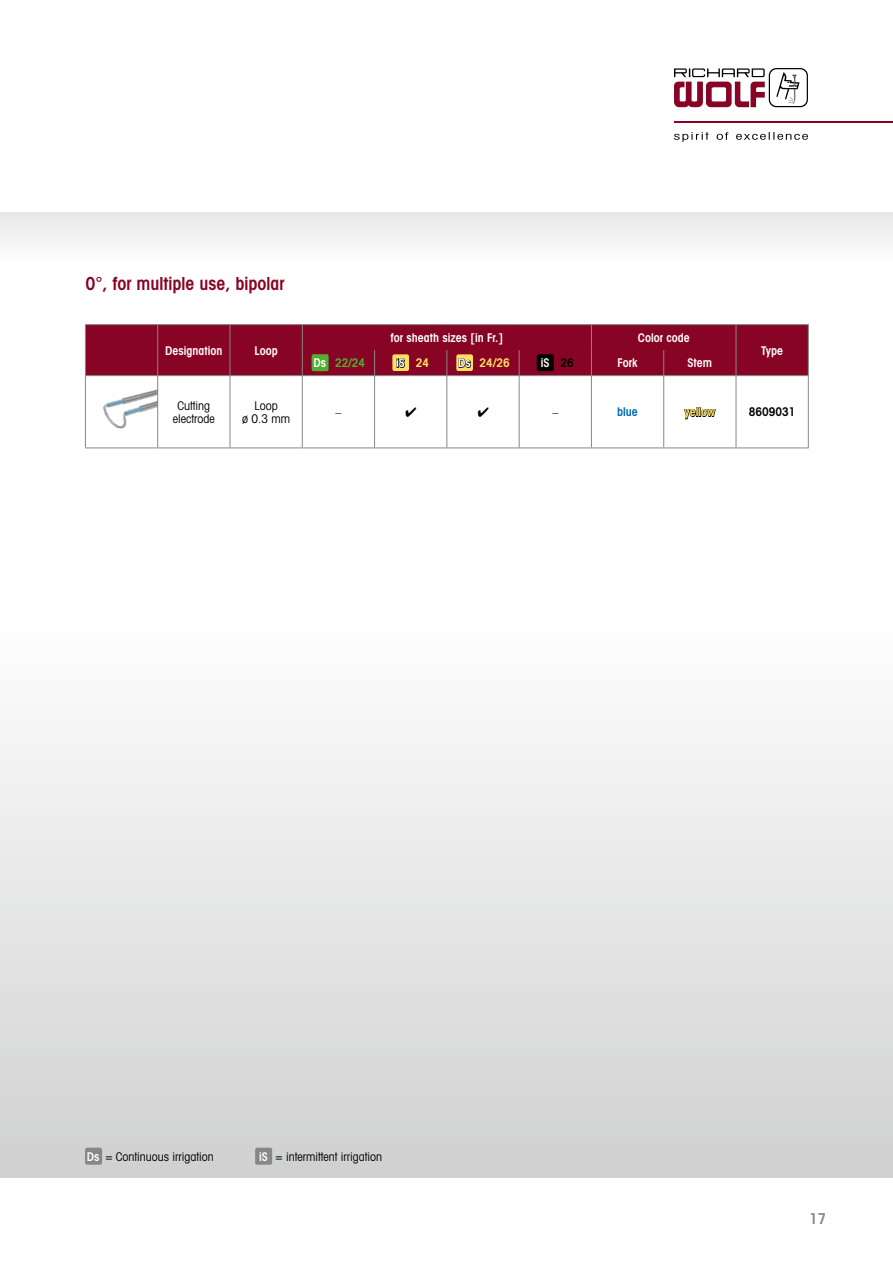
<style>
.page{position:relative;width:893px;height:1263px;background:#fff}
.page>*{position:absolute;margin:0;border:0;box-sizing:border-box;transform-origin:0 0}
.t1{font:600 condensed 18px "Avant Garde";color:#870424}
.t2{font:600 condensed 15px "Avant Garde";color:#878786}
.t3{font:condensed 12px/13.2px "Avant Garde";color:#000;text-align:center}
.t4{font:600 condensed 12px "Avant Garde";color:#fff}
.t5{font:600 condensed 12px "Avant Garde";color:#ffe162}
.t6{font:600 condensed 12px "Avant Garde";color:#51ae30}
.t7{font:600 condensed 12px "Avant Garde";color:#000}
.t8{font:600 condensed 12px "Avant Garde";color:#0069b4}
.s1{color:#fff}
.s2{color:#ffe162}
.s3{color:#000}
.s4{font-weight:600;color:#fff}
</style>
<div class="page">
<div style="left:0;top:612px;width:893px;height:566px;background:linear-gradient(to bottom,#fff,#d0d1d1)"></div>
<div style="left:0;top:213px;width:893px;height:51px;background:#f3f3f3"></div>
<img style="left:103px;top:389px;width:54px;height:40px">
<hr style="left:230px;top:447px;width:72px;height:1px;background:#878786">
<hr style="left:302px;top:376px;width:1px;height:71px;background:#878786">
<hr style="left:374px;top:376px;width:1px;height:71px;background:#878786">
<hr style="left:446px;top:376px;width:1px;height:71px;background:#878786">
<hr style="left:519px;top:376px;width:1px;height:71px;background:#878786">
<hr style="left:808px;top:376px;width:1px;height:71px;background:#878786">
<hr style="left:302px;top:447px;width:73px;height:1px;background:#878786">
<hr style="left:375px;top:447px;width:72px;height:1px;background:#878786">
<hr style="left:447px;top:447px;width:72px;height:1px;background:#878786">
<hr style="left:519px;top:447px;width:72px;height:1px;background:#878786">
<hr style="left:736px;top:447px;width:73px;height:1px;background:#878786">
<hr style="left:85px;top:376px;width:1px;height:71px;background:#878786">
<hr style="left:157px;top:376px;width:1px;height:71px;background:#878786">
<hr style="left:230px;top:376px;width:1px;height:71px;background:#878786">
<hr style="left:85px;top:447px;width:73px;height:1px;background:#878786">
<hr style="left:158px;top:447px;width:72px;height:1px;background:#878786">
<hr style="left:85px;top:324px;width:73px;height:1px;background:#878786">
<hr style="left:158px;top:324px;width:72px;height:1px;background:#878786">
<hr style="left:230px;top:324px;width:72px;height:1px;background:#878786">
<hr style="left:302px;top:324px;width:73px;height:1px;background:#878786">
<hr style="left:375px;top:324px;width:72px;height:1px;background:#878786">
<hr style="left:447px;top:324px;width:72px;height:1px;background:#878786">
<hr style="left:519px;top:324px;width:72px;height:1px;background:#878786">
<hr style="left:591px;top:324px;width:73px;height:1px;background:#878786">
<hr style="left:664px;top:324px;width:72px;height:1px;background:#878786">
<hr style="left:736px;top:324px;width:73px;height:1px;background:#878786">
<hr style="left:591px;top:376px;width:1px;height:71px;background:#878786">
<hr style="left:663px;top:376px;width:1px;height:71px;background:#878786">
<hr style="left:736px;top:376px;width:1px;height:71px;background:#878786">
<hr style="left:591px;top:447px;width:73px;height:1px;background:#878786">
<hr style="left:664px;top:447px;width:72px;height:1px;background:#878786">
<svg style="left:85px;top:325px;width:724px;height:51px;background:#870c27"></svg>
<div style="left:537px;top:354px;width:17px;height:17px;background:#000;border-radius:2px"></div>
<svg style="left:684px;top:407px;width:32px;height:13px"></svg>
<svg style="left:674px;top:132px;width:134px;height:10px"></svg>
<svg style="left:674px;top:68px;width:134px;height:39px"></svg>
<hr style="left:674px;top:121px;width:219px;height:2px;background:#870424">
<div style="left:85px;top:1148px;width:17px;height:17px;background:#878786;border-radius:2px"></div>
<div style="left:255px;top:1148px;width:17px;height:17px;background:#878786;border-radius:2px"></div>
<h1 class="t1" style="left:85px;top:273px;width:201px">0°, for multiple use, bipolar</h1>
<p class="t4" style="left:165px;top:343px;width:59px">Designation</p>
<p class="t4" style="left:254px;top:343px;width:25px">Loop</p>
<p class="t4" style="left:391px;top:331px;width:114px">for sheath sizes [in Fr.]</p>
<p class="t4" style="left:638px;top:331px;width:53px">Color code</p>
<p class="t6" style="left:313px;top:356px;width:53px"><span class="s1">Ds</span> 22/24</p>
<p class="t4" style="left:396px;top:356px;width:34px">iS <span class="s2">24</span></p>
<p class="t5" style="left:458px;top:356px;width:53px"><span class="s1">Ds</span> 24/26</p>
<p class="t4" style="left:541px;top:356px;width:35px">iS <span class="s3">26</span></p>
<p class="t4" style="left:618px;top:356px;width:21px">Fork</p>
<p class="t4" style="left:687px;top:356px;width:26px">Stem</p>
<p class="t4" style="left:761px;top:343px;width:24px">Type</p>
<p class="t3" style="left:173px;top:399px;width:43px">Cutting electrode</p>
<p class="t3" style="left:242px;top:399px;width:50px">Loop<br>ø 0.3 mm</p>
<p class="t3" style="left:335px;top:405px;width:7px">–</p>
<p class="t3" style="left:552px;top:405px;width:7px">–</p>
<p class="t8" style="left:617px;top:405px;width:22px">blue</p>
<p class="t5" style="left:684px;top:405px;width:32px">yellow</p>
<p class="t7" style="left:749px;top:405px;width:48px">8609031</p>
<p class="t3" style="left:87px;top:1150px;width:128px"><span class="s4">Ds</span> = Continuous irrigation</p>
<p class="t3" style="left:259px;top:1150px;width:124px"><span class="s4">iS</span> = intermittent irrigation</p>
<p class="t2" style="left:809px;top:1209px;width:18px">17</p>
</div>
